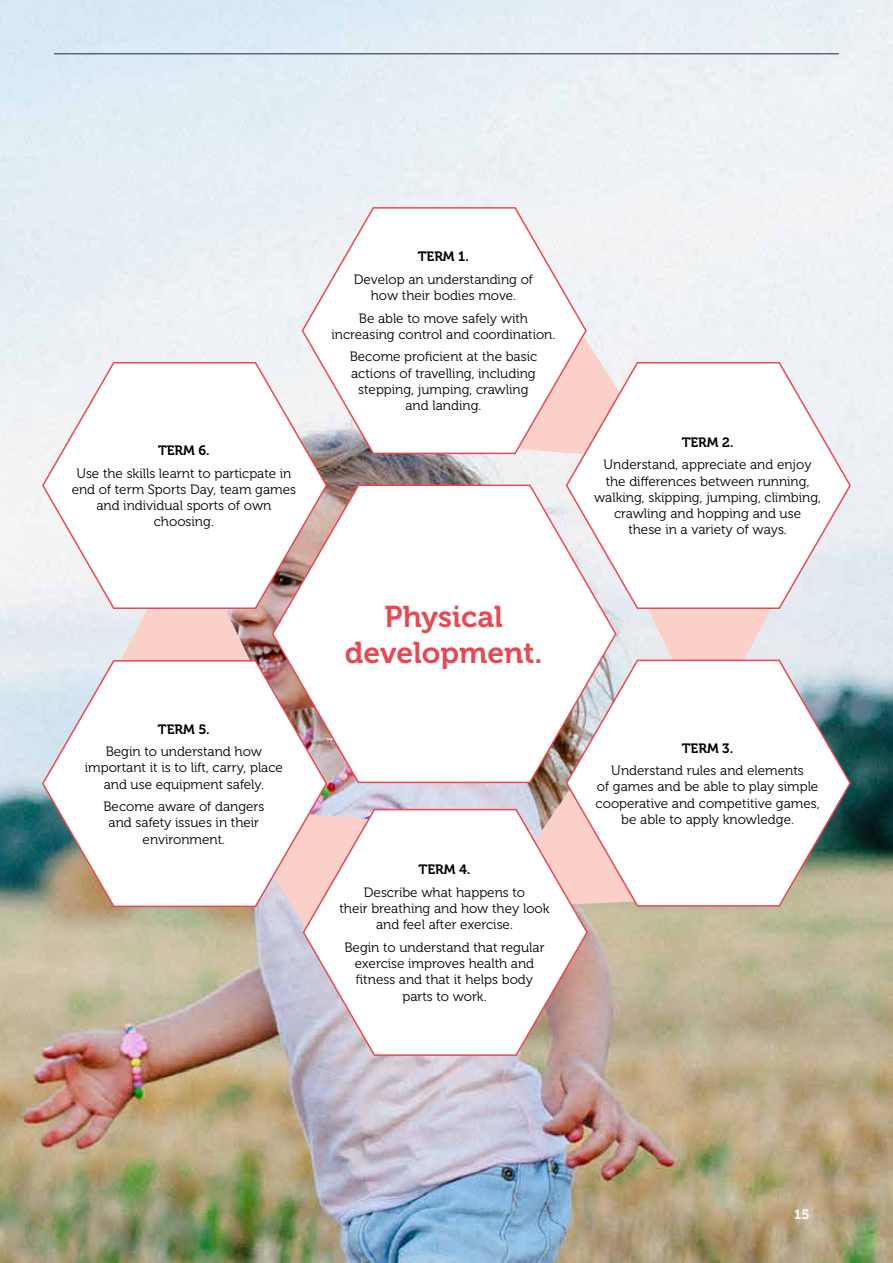
<style>
.page{position:relative;width:893px;height:1263px;background:#fff}
.page>*{position:absolute;margin:0;border:0;box-sizing:border-box;transform-origin:0 0}
.t1{font:30px/36px "Museo 700";color:#e94851;text-align:center}
.t2{font:13.5px/16.2px "Museo 300";color:#000;text-align:center}
.t3{font:13.5px "Museo 700";color:#000}
.t4{font:13.5px "Museo 700";color:#fff}
</style>
<div class="page">
<img style="left:1px;top:0;width:892px;height:1263px">
<hr style="left:54px;top:54px;width:785px;height:1px;background:#341c3e">
<svg style="left:533px;top:788px;width:32px;height:19px"></svg>
<svg style="left:120px;top:610px;width:131px;height:49px;background:#efcac5"></svg>
<svg style="left:272px;top:908px;width:30px;height:24px"></svg>
<svg style="left:644px;top:610px;width:131px;height:48px;background:#f4d6d2"></svg>
<svg style="left:588px;top:336px;width:32px;height:25px"></svg>
<svg style="left:301px;top:206px;width:287px;height:249px"></svg>
<svg style="left:565px;top:361px;width:287px;height:249px"></svg>
<svg style="left:565px;top:658px;width:287px;height:249px"></svg>
<svg style="left:302px;top:807px;width:287px;height:249px"></svg>
<svg style="left:41px;top:659px;width:287px;height:249px"></svg>
<svg style="left:41px;top:361px;width:287px;height:249px"></svg>
<svg style="left:271px;top:483px;width:346px;height:301px"></svg>
<p class="t3" style="left:158px;top:443px;width:53px">TERM 6.</p>
<p class="t2" style="left:72px;top:465px;width:226px">Use the skills learnt to particpate in end of term Sports Day, team games and individual sports of own choosing.</p>
<p class="t3" style="left:158px;top:721px;width:53px">TERM 5.</p>
<p class="t2" style="left:85px;top:744px;width:200px">Begin to understand how important it is to lift, carry, place and use equipment safely.</p>
<p class="t2" style="left:103px;top:799px;width:162px">Become aware of dangers and safety issues in their environment.</p>
<p class="t3" style="left:418px;top:249px;width:53px">TERM 1.</p>
<p class="t2" style="left:354px;top:271px;width:181px">Develop an understanding of how their bodies move.</p>
<p class="t2" style="left:331px;top:310px;width:225px">Be able to move safely with increasing control and coordination.</p>
<p class="t2" style="left:350px;top:349px;width:189px">Become proficient at the basic actions of travelling, including stepping, jumping, crawling and landing.</p>
<h1 class="t1" style="left:345px;top:599px;width:199px">Physical development.</h1>
<p class="t3" style="left:419px;top:862px;width:53px">TERM 4.</p>
<p class="t2" style="left:339px;top:884px;width:211px">Describe what happens to<br>their breathing and how they look and feel after exercise.</p>
<p class="t2" style="left:344px;top:939px;width:202px">Begin to understand that regular exercise improves health and fitness and that it helps body parts to work.</p>
<p class="t3" style="left:682px;top:435px;width:53px">TERM 2.</p>
<p class="t2" style="left:594px;top:457px;width:229px">Understand, appreciate and enjoy the differences between running, walking, skipping, jumping, climbing, crawling and hopping and use<br>these in a variety of ways.</p>
<p class="t3" style="left:682px;top:740px;width:53px">TERM 3.</p>
<p class="t2" style="left:596px;top:763px;width:225px">Understand rules and elements<br>of games and be able to play simple cooperative and competitive games, be able to apply knowledge.</p>
<p class="t4" style="left:794px;top:1207px;width:17px">15</p>
</div>
